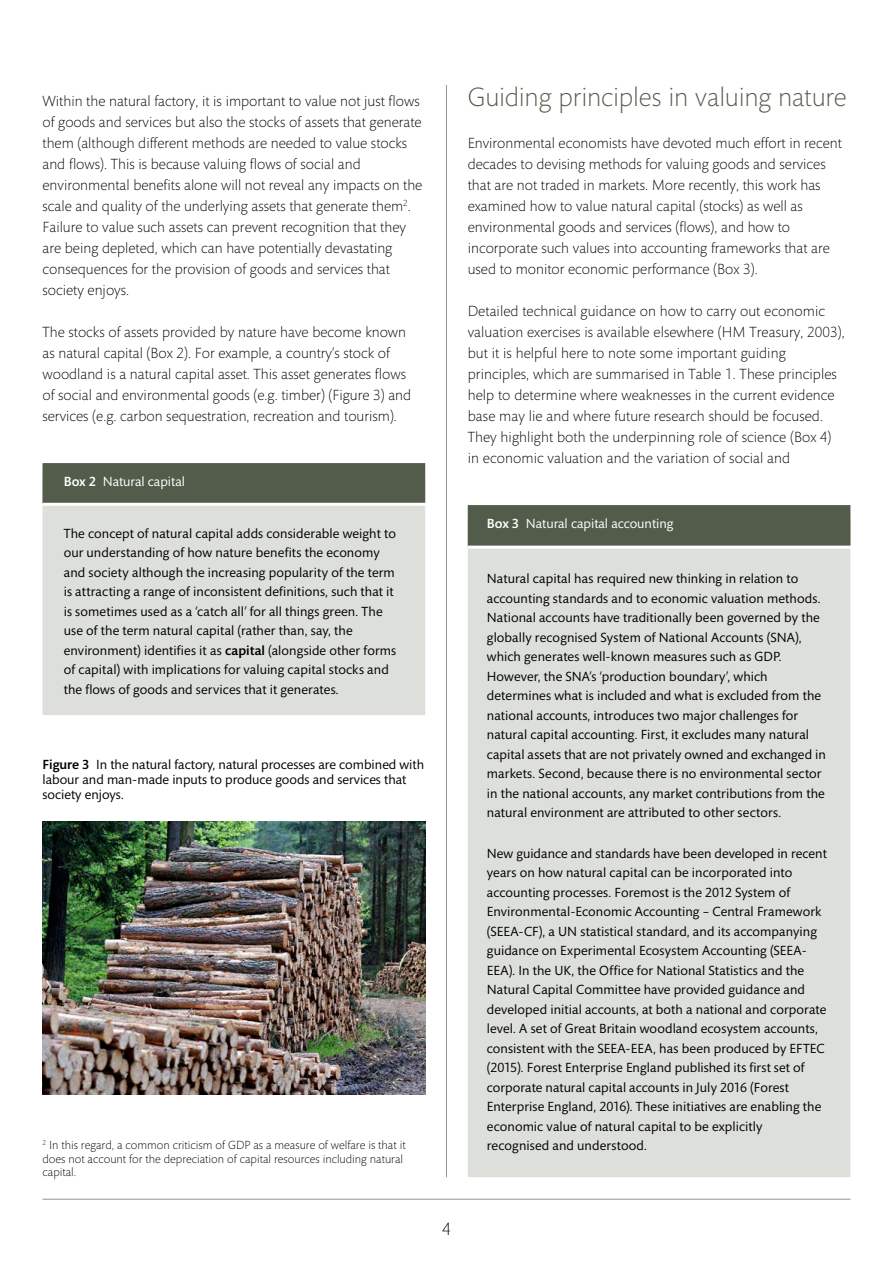
<style>
.page{position:relative;width:893px;height:1263px;background:#fff}
.page>*{position:absolute;margin:0;border:0;box-sizing:border-box;transform-origin:0 0}
.fc-h1{font:300 27px "Mundo Sans";letter-spacing:-.005em;color:#545c4a}
.fc-f-pg-number-cente{font:300 18px "Mundo Sans";color:#000}
.fc-b-body{font:300 15px/21px "Mundo Sans";color:#000}
.fc-box-body{font:13.5px/19.5px "Mundo Sans";letter-spacing:.005em;color:#000}
.fc-f-caption{font:13.5px/15px "Mundo Sans";color:#000}
.fc-box-title{font:13.5px "Mundo Sans";color:#fff}
.fc-b-footnote{font:300 12px/13.5px "Mundo Sans";color:#000}
.s1{font-weight:500}
</style>
<div class="page">
<hr style="left:446px;top:85px;width:1px;height:1092px;background:#939598">
<hr style="left:43px;top:1199px;width:807px;height:1px;background:#939598">
<div style="left:43px;top:478px;width:382px;height:237px;background:#dddfdb"></div>
<div style="left:43px;top:463px;width:382px;height:41px;background:#535c4a;border:2px solid #535c4a"></div>
<hr style="left:43px;top:503px;width:402px;height:3px;background:#fff">
<div style="left:468px;top:520px;width:382px;height:657px;background:#dddfdb"></div>
<div style="left:468px;top:505px;width:382px;height:42px;background:#535c4a;border:2px solid #535c4a"></div>
<hr style="left:468px;top:546px;width:402px;height:3px;background:#fff">
<img style="left:43px;top:821px;width:382px;height:273px">
<p class="fc-b-body" style="left:43px;top:91px;width:381px">Within the natural factory, it is important to value not just flows of goods and services but also the stocks of assets that generate them (although different methods are needed to value stocks and flows). This is because valuing flows of social and environmental benefits alone will not reveal any impacts on the scale and quality of the underlying assets that generate them<sup>2</sup>.<br>Failure to value such assets can prevent recognition that they are being depleted, which can have potentially devastating consequences for the provision of goods and services that society enjoys.</p>
<p class="fc-b-body" style="left:43px;top:322px;width:370px">The stocks of assets provided by nature have become known as natural capital (Box 2). For example, a country’s stock of woodland is a natural capital asset. This asset generates flows of social and environmental goods (e.g. timber) (Figure 3) and services (e.g. carbon sequestration, recreation and tourism).</p>
<p class="fc-box-title" style="left:64px;top:474px;width:123px"><span class="s1">Box 2</span> Natural capital</p>
<p class="fc-box-body" style="left:64px;top:524px;width:334px">The concept of natural capital adds considerable weight to our understanding of how nature benefits the economy and society although the increasing popularity of the term is attracting a range of inconsistent definitions, such that it is sometimes used as a ‘catch all’ for all things green. The use of the term natural capital (rather than, say, the environment) identifies it as <span class="s1">capital</span> (alongside other forms of capital) with implications for valuing capital stocks and the flows of goods and services that it generates.</p>
<p class="fc-f-caption" style="left:43px;top:757px;width:383px"><span class="s1">Figure 3</span> In the natural factory, natural processes are combined with labour and man-made inputs to produce goods and services that society enjoys.</p>
<p class="fc-b-footnote" style="left:43px;top:1139px;width:365px"><sup>2</sup> In this regard, a common criticism of GDP as a measure of welfare is that it does not account for the depreciation of capital resources including natural capital.</p>
<p class="fc-h1" style="left:468px;top:83px;width:380px">Guiding principles in valuing nature</p>
<p class="fc-b-body" style="left:468px;top:133px;width:376px">Environmental economists have devoted much effort in recent decades to devising methods for valuing goods and services that are not traded in markets. More recently, this work has examined how to value natural capital (stocks) as well as environmental goods and services (flows), and how to incorporate such values into accounting frameworks that are used to monitor economic performance (Box 3).</p>
<p class="fc-b-body" style="left:468px;top:301px;width:379px">Detailed technical guidance on how to carry out economic valuation exercises is available elsewhere (HM Treasury, 2003), but it is helpful here to note some important guiding principles, which are summarised in Table 1. These principles help to determine where weaknesses in the current evidence base may lie and where future research should be focused.<br>They highlight both the underpinning role of science (Box 4) in economic valuation and the variation of social and</p>
<p class="fc-box-title" style="left:487px;top:516px;width:188px"><span class="s1">Box 3</span> Natural capital accounting</p>
<p class="fc-box-body" style="left:487px;top:569px;width:340px">Natural capital has required new thinking in relation to accounting standards and to economic valuation methods.<br>National accounts have traditionally been governed by the globally recognised System of National Accounts (SNA), which generates well-known measures such as GDP.<br>However, the SNA’s ‘production boundary’, which determines what is included and what is excluded from the national accounts, introduces two major challenges for natural capital accounting. First, it excludes many natural capital assets that are not privately owned and exchanged in markets. Second, because there is no environmental sector in the national accounts, any market contributions from the natural environment are attributed to other sectors.</p>
<p class="fc-box-body" style="left:487px;top:844px;width:341px">New guidance and standards have been developed in recent years on how natural capital can be incorporated into accounting processes. Foremost is the 2012 System of Environmental-Economic Accounting – Central Framework (SEEA-CF), a UN statistical standard, and its accompanying guidance on Experimental Ecosystem Accounting (SEEA-EEA). In the UK, the Office for National Statistics and the Natural Capital Committee have provided guidance and developed initial accounts, at both a national and corporate level. A set of Great Britain woodland ecosystem accounts, consistent with the SEEA-EEA, has been produced by EFTEC (2015). Forest Enterprise England published its first set of corporate natural capital accounts in July 2016 (Forest Enterprise England, 2016). These initiatives are enabling the economic value of natural capital to be explicitly recognised and understood.</p>
<p class="fc-f-pg-number-cente" style="left:442px;top:1219px;width:11px">4</p>
</div>
